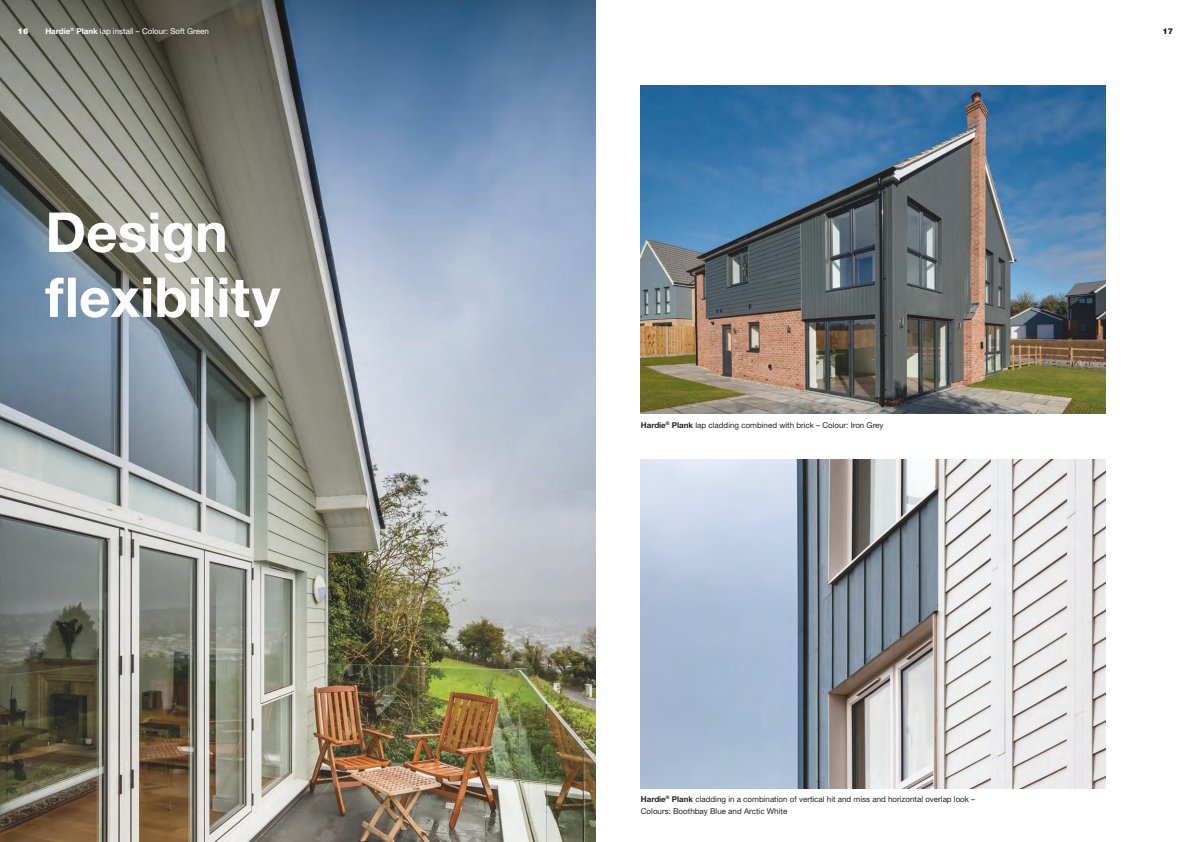
<style>
.page{position:relative;width:1191px;height:842px;background:#fff}
.page>*{position:absolute;margin:0;border:0;box-sizing:border-box;transform-origin:0 0}
.t1{font:700 55px/65px "Helvetica Neue LT Std";color:#fff}
.t2{font:8px/12px "Helvetica Neue LT Std";color:#241f1f}
.t3{font:8px "Helvetica Neue LT Std";color:#fff}
.t4{font:900 8px "Helvetica Neue LT Std";color:#fff}
.t5{font:900 8px "Helvetica Neue LT Std";color:#241f1f}
.s1{font-weight:700}
</style>
<div class="page">
<img style="left:641px;top:85px;width:465px;height:329px">
<img style="left:0;top:0;width:595px;height:842px">
<img style="left:641px;top:459px;width:465px;height:329px">
<p class="t4" style="left:18px;top:26px;width:12px">16</p>
<p class="t3" style="left:45px;top:26px;width:165px"><span class="s1">Hardie</span><sup>®</sup> <span class="s1">Plank</span> lap install – Colour: Soft Green</p>
<p class="t5" style="left:1162px;top:26px;width:12px">17</p>
<h1 class="t1" style="left:45px;top:199px;width:236px">Design flexibility</h1>
<p class="t2" style="left:641px;top:419px;width:244px"><span class="s1">Hardie</span><sup>®</sup> <span class="s1">Plank</span> lap cladding combined with brick – Colour: Iron Grey</p>
<p class="t2" style="left:641px;top:793px;width:336px"><span class="s1">Hardie</span><sup>®</sup> <span class="s1">Plank</span> cladding in a combination of vertical hit and miss and horizontal overlap look –<br>Colours: Boothbay Blue and Arctic White</p>
</div>
